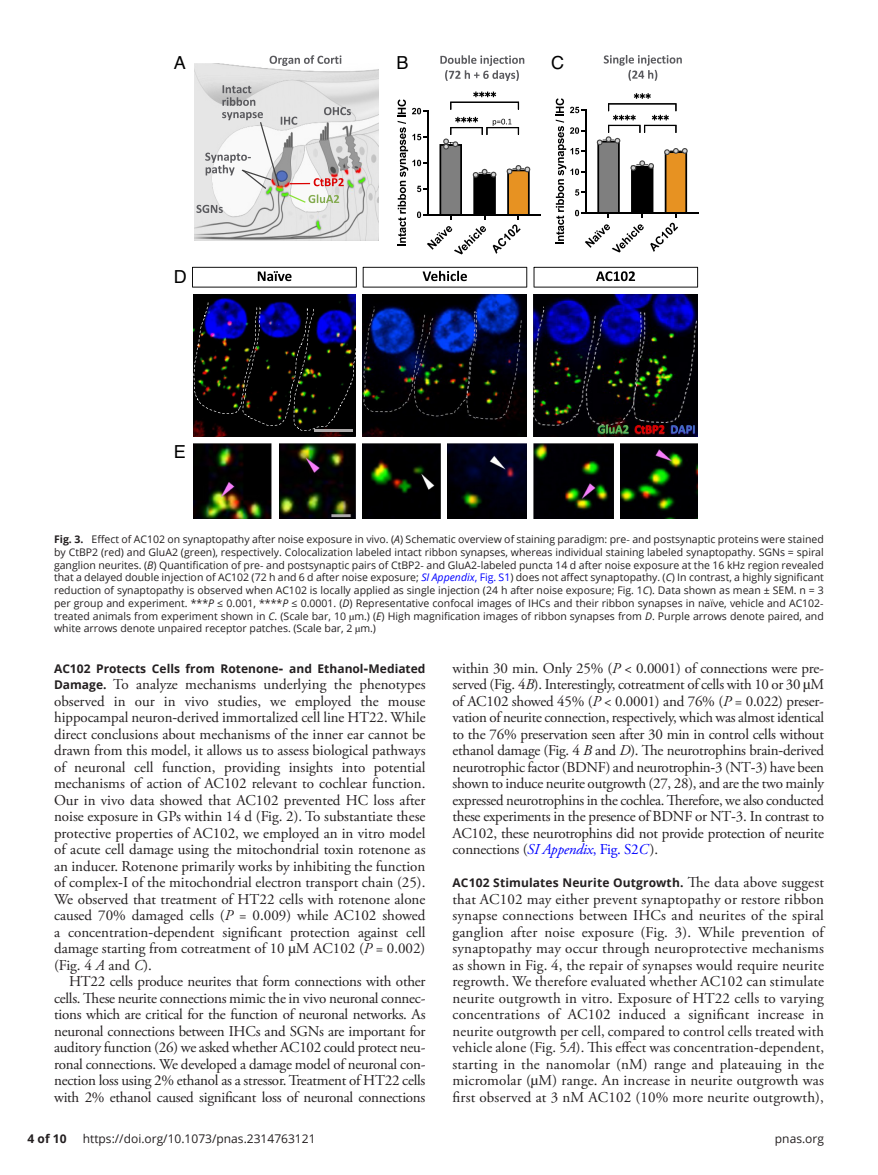
<style>
.page{position:relative;width:878px;height:1175px;background:#fff}
.page>*{position:absolute;margin:0;border:0;box-sizing:border-box;transform-origin:0 0}
.t1{font:18px "Helvetica";color:#000}
.t2{font:15px/16.5px "Adobe Garamond Pro";letter-spacing:-.015em;color:#231f20;text-align:justify}
.t3{font:700 12px "Open Sans";color:#231f20}
.t4{font:12px "Open Sans";color:#231f20}
.t5{font:10.5px/12.8px "Open Sans";color:#231f20;text-align:justify}
.s1{font-weight:700}
.s2{font-style:italic}
.s3{font-family:"STIX"}
.s4{font-style:italic;color:#00f}
.s5{color:#00f}
.s6{font-family:"STIX";font-size:15px}
.s7{font-family:"Open Sans";font-weight:700;font-size:12px}
.s8{font-family:"Adobe Garamond Pro";font-weight:400;font-size:15px}
</style>
<div class="page">
<img style="left:193px;top:294px;width:504px;height:225px">
<img style="left:533px;top:294px;width:164px;height:143px">
<img style="left:193px;top:294px;width:163px;height:142px">
<div style="left:356px;top:291px;width:6px;height:230px;background:#fff"></div>
<div style="left:527px;top:291px;width:6px;height:230px;background:#fff"></div>
<div style="left:272px;top:437px;width:6px;height:84px;background:#fff"></div>
<div style="left:441px;top:437px;width:6px;height:84px;background:#fff"></div>
<div style="left:613px;top:437px;width:6px;height:84px;background:#fff"></div>
<div style="left:191px;top:437px;width:508px;height:5px;background:#fff"></div>
<svg style="left:193px;top:302px;width:163px;height:129px;background:#080823"></svg>
<hr style="left:314px;top:429px;width:38px;height:3px;background:#aca9a9">
<svg style="left:598px;top:424px;width:30px;height:9px"></svg>
<svg style="left:634px;top:425px;width:30px;height:8px"></svg>
<svg style="left:671px;top:425px;width:23px;height:8px"></svg>
<hr style="left:586px;top:212px;width:112px;height:2px;background:#000">
<svg style="left:555px;top:93px;width:132px;height:159px"></svg>
<hr style="left:428px;top:214px;width:113px;height:1px;background:#000">
<img style="left:194px;top:64px;width:184px;height:176px">
<svg style="left:196px;top:85px;width:155px;height:128px"></svg>
<svg style="left:269px;top:55px;width:72px;height:11px"></svg>
<svg style="left:397px;top:92px;width:133px;height:162px"></svg>
<svg style="left:192px;top:267px;width:164px;height:20px"></svg>
<svg style="left:362px;top:267px;width:165px;height:20px"></svg>
<svg style="left:533px;top:267px;width:164px;height:20px"></svg>
<svg style="left:440px;top:55px;width:84px;height:26px"></svg>
<svg style="left:603px;top:55px;width:78px;height:26px"></svg>
<p class="t1" style="left:174px;top:49px;width:14px">A</p>
<p class="t1" style="left:174px;top:263px;width:14px">D</p>
<p class="t1" style="left:174px;top:437px;width:14px">E</p>
<p class="t1" style="left:396px;top:49px;width:14px">B</p>
<p class="t1" style="left:551px;top:49px;width:14px">C</p>
<p class="t5" style="left:54px;top:532px;width:771px"><span class="s1">Fig. 3.</span> Effect of AC102 on synaptopathy after noise exposure in vivo. (<span class="s2">A</span>) Schematic overview of staining paradigm: pre<span class="s3">-</span> and postsynaptic proteins were stained by CtBP2 (red) and GluA2 (green), respectively. Colocalization labeled intact ribbon synapses, whereas individual staining labeled synaptopathy. SGNs = spiral ganglion neurites. (<span class="s2">B</span>) Quantification of pre<span class="s3">-</span> and postsynaptic pairs of CtBP2<span class="s3">-</span> and GluA2<span class="s3">-</span>labeled puncta 14 d after noise exposure at the 16 kHz region revealed that a delayed double injection of AC102 (72 h and 6 d after noise exposure; <span class="s4">SI Appendix</span><span class="s5">, Fig. S1</span>) does not affect synaptopathy. (<span class="s2">C</span>) In contrast, a highly significant reduction of synaptopathy is observed when AC102 is locally applied as single injection (24 h after noise exposure; Fig. 1<span class="s2">C</span>). Data shown as mean ± SEM. n = 3 per group and experiment. ***<span class="s2">P</span> ≤ 0.001, ****<span class="s2">P</span> ≤ 0.0001. (<span class="s2">D</span>) Representative confocal images of IHCs and their ribbon synapses in naïve, vehicle and AC102<span class="s3">- </span>treated animals from experiment shown in <span class="s2">C</span>. (Scale bar, 10 <span class="s3">µ</span>m.) (<span class="s2">E</span>) High magnification images of ribbon synapses from <span class="s2">D</span>. Purple arrows denote paired, and white arrows denote unpaired receptor patches. (Scale bar, 2 <span class="s3">µ</span>m.)</p>
<p class="t3" style="left:54px;top:660px;width:373px">AC102 Protects Cells from Rotenone<span class="s6">-</span> and Ethanol<span class="s6">-</span>Mediated</p>
<p class="t2" style="left:54px;top:676px;width:373px"><span class="s7">Damage.</span> To analyze mechanisms underlying the phenotypes observed in our in vivo studies, we employed the mouse hippocampal neuron<span class="s3">-</span>derived immortalized cell line HT22. While direct conclusions about mechanisms of the inner ear cannot be drawn from this model, it allows us to assess biological pathways of neuronal cell function, providing insights into potential mechanisms of action of AC102 relevant to cochlear function.<br>Our in vivo data showed that AC102 prevented HC loss after noise exposure in GPs within 14 d (Fig. 2). To substantiate these protective properties of AC102, we employed an in vitro model of acute cell damage using the mitochondrial toxin rotenone as an inducer. Rotenone primarily works by inhibiting the function of complex<span class="s3">-</span>I of the mitochondrial electron transport chain (25).<br>We observed that treatment of HT22 cells with rotenone alone caused 70% damaged cells (<span class="s2">P</span> = 0.009) while AC102 showed a concentration<span class="s3">-</span>dependent significant protection against cell damage starting from cotreatment of 10 <span class="s3">µ</span>M AC102 (<span class="s2">P</span> = 0.002) (Fig. 4 <span class="s2">A</span> and <span class="s2">C</span>).</p>
<p class="t2" style="left:54px;top:973px;width:373px;text-indent:15px">HT22 cells produce neurites that form connections with other cells. These neurite connections mimic the in vivo neuronal connec&shy;tions which are critical for the function of neuronal networks. As neuronal connections between IHCs and SGNs are important for auditory function (26) we asked whether AC102 could protect neu&shy;ronal connections. We developed a damage model of neuronal con&shy;nection loss using 2% ethanol as a stressor. Treatment of HT22 cells with 2% ethanol caused significant loss of neuronal connections</p>
<p class="t2" style="left:452px;top:660px;width:373px">within 30 min. Only 25% (<span class="s2">P</span> &lt; 0.0001) of connections were pre&shy;served (Fig. 4<span class="s2">B</span>). Interestingly, cotreatment of cells with 10 or 30 <span class="s3">µ</span>M of AC102 showed 45% (<span class="s2">P</span> &lt; 0.0001) and 76% (<span class="s2">P</span> = 0.022) preser&shy;vation of neurite connection, respectively, which was almost identical to the 76% preservation seen after 30 min in control cells without ethanol damage (Fig. 4 <span class="s2">B</span> and <span class="s2">D</span>). The neurotrophins brain<span class="s3">-</span>derived neurotrophic factor (BDNF) and neurotrophin<span class="s3">-</span>3 (NT<span class="s3">-</span>3) have been shown to induce neurite outgrowth (27, 28), and are the two mainly expressed neurotrophins in the cochlea. Therefore, we also conducted these experiments in the presence of BDNF or NT<span class="s3">-</span>3. In contrast to AC102, these neurotrophins did not provide protection of neurite connections (<span class="s4">SI Appendix</span><span class="s5">, Fig. S2</span><span class="s4">C</span>).</p>
<p class="t3" style="left:452px;top:874px;width:373px">AC102 Stimulates Neurite Outgrowth. <span class="s8">The data above suggest</span></p>
<p class="t2" style="left:452px;top:891px;width:373px">that AC102 may either prevent synaptopathy or restore ribbon synapse connections between IHCs and neurites of the spiral ganglion after noise exposure (Fig. 3). While prevention of synaptopathy may occur through neuroprotective mechanisms as shown in Fig. 4, the repair of synapses would require neurite regrowth. We therefore evaluated whether AC102 can stimulate neurite outgrowth in vitro. Exposure of HT22 cells to varying concentrations of AC102 induced a significant increase in neurite outgrowth per cell, compared to control cells treated with vehicle alone (Fig. 5<span class="s2">A</span>). This effect was concentration<span class="s3">-</span>dependent, starting in the nanomolar (nM) range and plateauing in the micromolar (<span class="s3">µ</span>M) range. An increase in neurite outgrowth was first observed at 3 nM AC102 (10% more neurite outgrowth),</p>
<p class="t3" style="left:28px;top:1130px;width:40px">4 of 10</p>
<p class="t4" style="left:83px;top:1130px;width:234px">https://doi.org/10.1073/pnas.2314763121</p>
<p class="t4" style="left:774px;top:1130px;width:51px">pnas.org</p>
</div>
